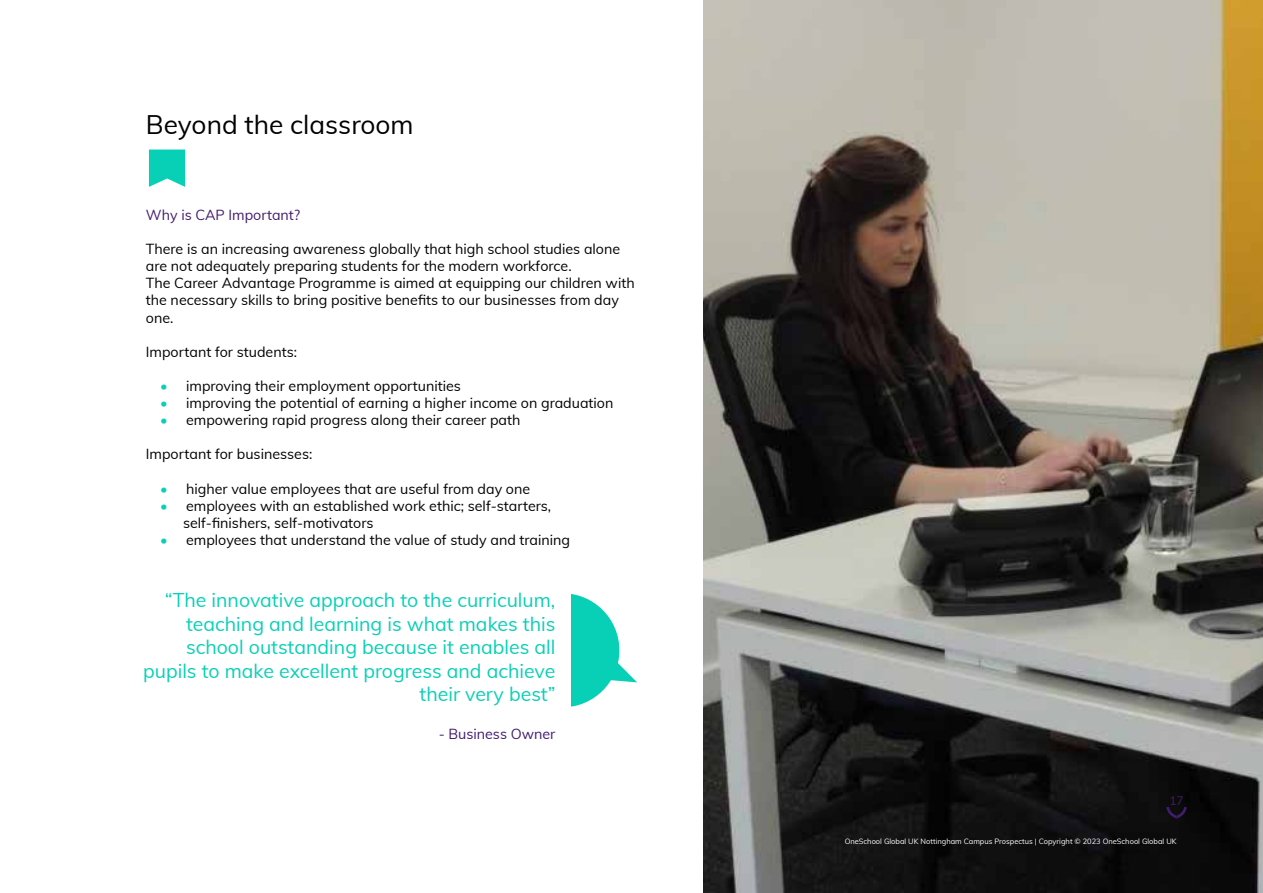
<style>
.page{position:relative;width:1263px;height:893px;background:#fff}
.page>*{position:absolute;margin:0;border:0;box-sizing:border-box;transform-origin:0 0}
.t1{font:26.25px "Muli";color:#000}
.t2{font:19.5px/23.4px "Muli";color:#08d0b6;text-align:right}
.t3{font:14.25px/17.1px "Muli";color:#000}
.t4{font:14.25px "Muli";color:#421c6e}
.t5{font:12px "Muli";color:#421c6e}
.t6{font:7.5px "Muli";color:#fff}
.s1{font-weight:800;color:#08d0b6}
</style>
<div class="page">
<img style="left:703px;top:0;width:560px;height:893px">
<svg style="left:149px;top:150px;width:36px;height:37px"></svg>
<svg style="left:571px;top:593px;width:66px;height:114px"></svg>
<svg style="left:1166px;top:807px;width:21px;height:12px"></svg>
<h1 class="t1" style="left:146px;top:106px;width:269px">Beyond the classroom</h1>
<p class="t4" style="left:146px;top:204px;width:156px">Why is CAP Important?</p>
<p class="t3" style="left:146px;top:240px;width:490px">There is an increasing awareness globally that high school studies alone are not adequately preparing students for the modern workforce.<br>The Career Advantage Programme is aimed at equipping our children with the necessary skills to bring positive benefits to our businesses from day one.</p>
<p class="t3" style="left:146px;top:342px;width:153px">Important for students:</p>
<p class="t3" style="left:160px;top:377px;width:302px"><span class="s1">•</span> improving their employment opportunities</p>
<p class="t3" style="left:160px;top:394px;width:455px"><span class="s1">•</span> improving the potential of earning a higher income on graduation</p>
<p class="t3" style="left:160px;top:411px;width:362px"><span class="s1">•</span> empowering rapid progress along their career path</p>
<p class="t3" style="left:146px;top:445px;width:168px">Important for businesses:</p>
<p class="t3" style="left:160px;top:479px;width:372px"><span class="s1">•</span> higher value employees that are useful from day one</p>
<p class="t3" style="left:183px;top:496px;width:370px;text-indent:-23px"><span class="s1">•</span> employees with an established work ethic; self-starters, self-finishers, self-motivators</p>
<p class="t3" style="left:160px;top:530px;width:412px"><span class="s1">•</span> employees that understand the value of study and training</p>
<h2 class="t2" style="left:143px;top:588px;width:414px">“The innovative approach to the curriculum, teaching and learning is what makes this school outstanding because it enables all pupils to make excellent progress and achieve their very best”</h2>
<p class="t4" style="left:439px;top:724px;width:118px">- Business Owner</p>
<p class="t5" style="left:1169px;top:792px;width:16px">17</p>
<p class="t6" style="left:845px;top:836px;width:333px">OneSchool Global UK Nottingham Campus Prospectus | Copyright © 2023 OneSchool Global UK</p>
</div>
